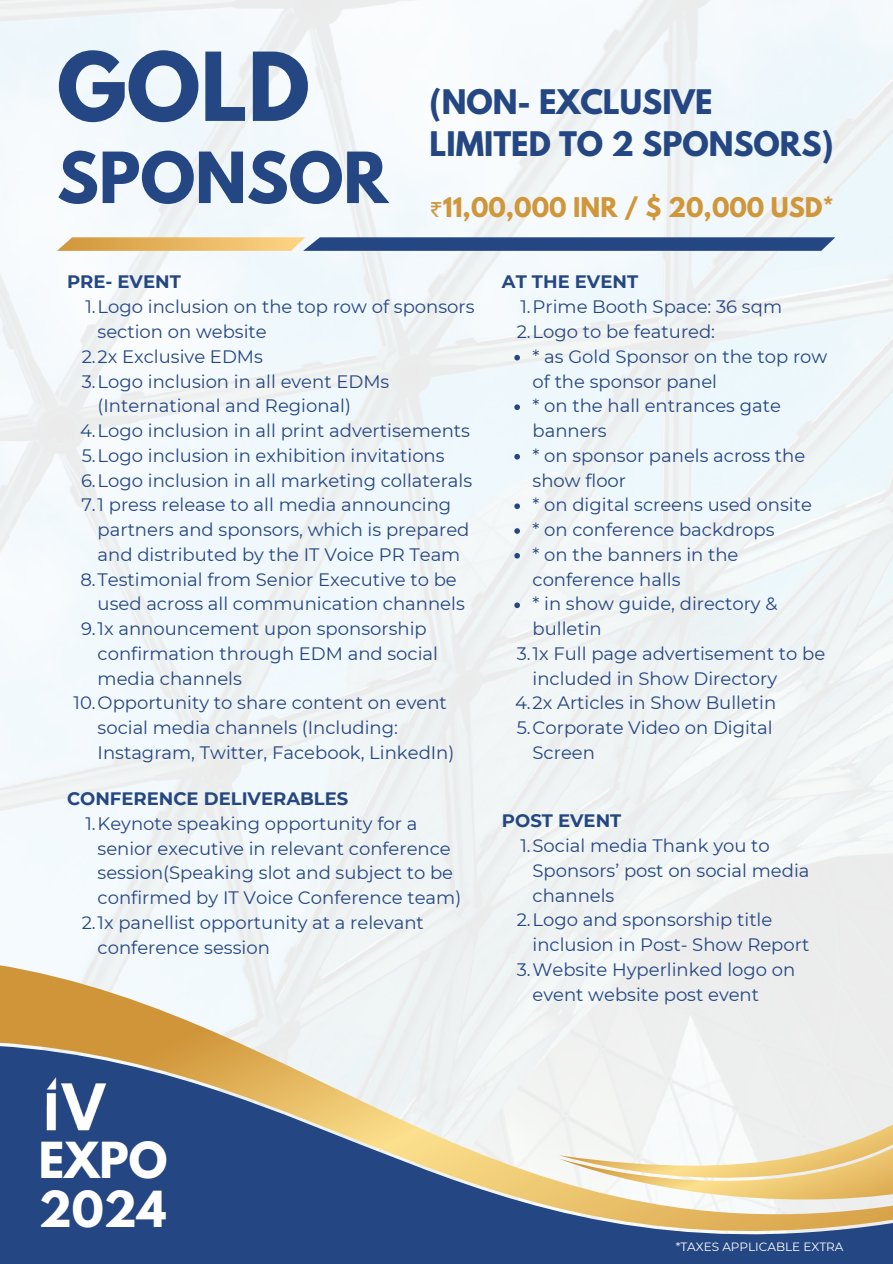
<style>
.page{position:relative;width:893px;height:1264px;background:#fff}
.page>*{position:absolute;margin:0;border:0;box-sizing:border-box;transform-origin:0 0}
.t1{font:700 84px "League Spartan";color:#244682}
.t2{font:700 62.4px "League Spartan";color:#244682}
.t3{font:700 43.95px/48.6px "League Spartan";color:#fff}
.t4{font:700 30px/41.7px "League Spartan";color:#244682}
.t5{font:700 24px "League Spartan";color:#d0963a}
.t6{font:18px/24.8px "Montserrat";color:#244682}
.t7{font:700 18px "Montserrat";color:#244682}
.t8{font:12px "Montserrat";color:#fff}
.s1{font-family:"Noto Sans Gurmukhi";font-weight:400}
</style>
<div class="page">
<svg style="left:57px;top:237px;width:778px;height:14px"></svg>
<svg style="left:0;top:959px;width:892px;height:85px;fill:#edefee"></svg>
<svg style="left:0;top:1044px;width:892px;height:219px;fill:#244682"></svg>
<svg style="left:558px;top:1100px;width:334px;height:112px"></svg>
<img style="left:39px;top:1067px;width:73px;height:73px">
<svg style="left:514px;top:355px;width:6px;height:5px"></svg>
<svg style="left:514px;top:404px;width:6px;height:6px"></svg>
<svg style="left:514px;top:454px;width:6px;height:5px"></svg>
<svg style="left:514px;top:503px;width:6px;height:6px"></svg>
<svg style="left:514px;top:528px;width:6px;height:6px"></svg>
<svg style="left:514px;top:553px;width:6px;height:5px"></svg>
<svg style="left:514px;top:602px;width:6px;height:6px"></svg>
<h1 class="t1" style="left:57px;top:45px;width:254px">GOLD</h1>
<h2 class="t2" style="left:57px;top:147px;width:332px">SPONSOR</h2>
<h3 class="t4" style="left:429px;top:85px;width:405px">(NON- EXCLUSIVE<br>LIMITED TO 2 SPONSORS)</h3>
<h3 class="t5" style="left:429px;top:195px;width:406px"><span class="s1">₹</span>11,00,000 INR / $ 20,000 USD*</h3>
<p class="t7" style="left:67px;top:271px;width:115px">PRE- EVENT</p>
<p class="t6" style="left:85px;top:294px;width:390px">1.Logo inclusion on the top row of sponsors</p>
<p class="t6" style="left:98px;top:319px;width:171px">section on website</p>
<p class="t6" style="left:82px;top:344px;width:183px">2.2x Exclusive EDMs</p>
<p class="t6" style="left:82px;top:368px;width:309px">3.Logo inclusion in all event EDMs</p>
<p class="t6" style="left:98px;top:393px;width:255px">(International and Regional)</p>
<p class="t6" style="left:80px;top:418px;width:391px">4.Logo inclusion in all print advertisements</p>
<p class="t6" style="left:82px;top:443px;width:364px">5.Logo inclusion in exhibition invitations</p>
<p class="t6" style="left:81px;top:467px;width:392px">6.Logo inclusion in all marketing collaterals</p>
<p class="t6" style="left:81px;top:492px;width:371px">7.1 press release to all media announcing</p>
<p class="t6" style="left:98px;top:517px;width:373px">partners and sponsors, which is prepared</p>
<p class="t6" style="left:98px;top:542px;width:364px">and distributed by the IT Voice PR Team</p>
<p class="t6" style="left:80px;top:566px;width:378px">8.Testimonial from Senior Executive to be</p>
<p class="t6" style="left:98px;top:591px;width:368px">used across all communication channels</p>
<p class="t6" style="left:81px;top:616px;width:347px">9.1x announcement upon sponsorship</p>
<p class="t6" style="left:98px;top:641px;width:342px">confirmation through EDM and social</p>
<p class="t6" style="left:98px;top:665px;width:146px">media channels</p>
<p class="t6" style="left:73px;top:690px;width:375px">10.Opportunity to share content on event</p>
<p class="t6" style="left:98px;top:715px;width:302px">social media channels (Including:</p>
<p class="t6" style="left:98px;top:740px;width:358px">Instagram, Twitter, Facebook, LinkedIn)</p>
<p class="t7" style="left:67px;top:787px;width:283px">CONFERENCE DELIVERABLES</p>
<p class="t6" style="left:85px;top:811px;width:333px">1.Keynote speaking opportunity for a</p>
<p class="t6" style="left:98px;top:835px;width:355px">senior executive in relevant conference</p>
<p class="t6" style="left:98px;top:860px;width:357px">session(Speaking slot and subject to be</p>
<p class="t6" style="left:98px;top:885px;width:365px">confirmed by IT Voice Conference team)</p>
<p class="t6" style="left:82px;top:910px;width:343px">2.1x panellist opportunity at a relevant</p>
<p class="t6" style="left:98px;top:934px;width:174px">conference session</p>
<p class="t7" style="left:502px;top:271px;width:138px">AT THE EVENT</p>
<p class="t6" style="left:516px;top:294px;width:267px">1.Prime Booth Space: 36 sqm<br>2.Logo to be featured:</p>
<p class="t6" style="left:532px;top:344px;width:296px">* as Gold Sponsor on the top row</p>
<p class="t6" style="left:532px;top:368px;width:186px">of the sponsor panel</p>
<p class="t6" style="left:532px;top:393px;width:250px">* on the hall entrances gate</p>
<p class="t6" style="left:532px;top:418px;width:76px">banners</p>
<p class="t6" style="left:532px;top:443px;width:274px">* on sponsor panels across the</p>
<p class="t6" style="left:532px;top:467px;width:95px">show floor</p>
<p class="t6" style="left:532px;top:492px;width:281px">* on digital screens used onsite</p>
<p class="t6" style="left:532px;top:517px;width:243px">* on conference backdrops</p>
<p class="t6" style="left:532px;top:542px;width:207px">* on the banners in the</p>
<p class="t6" style="left:532px;top:566px;width:149px">conference halls</p>
<p class="t6" style="left:532px;top:591px;width:246px">* in show guide, directory &amp;</p>
<p class="t6" style="left:532px;top:616px;width:71px">bulletin</p>
<p class="t6" style="left:516px;top:641px;width:310px">3.1x Full page advertisement to be</p>
<p class="t6" style="left:532px;top:665px;width:246px">included in Show Directory</p>
<p class="t6" style="left:515px;top:690px;width:263px">4.2x Articles in Show Bulletin</p>
<p class="t6" style="left:516px;top:715px;width:257px">5.Corporate Video on Digital</p>
<p class="t6" style="left:532px;top:740px;width:64px">Screen</p>
<p class="t7" style="left:502px;top:810px;width:121px">POST EVENT</p>
<p class="t6" style="left:520px;top:833px;width:251px">1.Social media Thank you to</p>
<p class="t6" style="left:532px;top:858px;width:278px">Sponsors’ post on social media</p>
<p class="t6" style="left:532px;top:882px;width:83px">channels</p>
<p class="t6" style="left:516px;top:907px;width:257px">2.Logo and sponsorship title</p>
<p class="t6" style="left:532px;top:932px;width:278px">inclusion in Post- Show Report</p>
<p class="t6" style="left:516px;top:957px;width:280px">3.Website Hyperlinked logo on</p>
<p class="t6" style="left:532px;top:981px;width:228px">event website post event</p>
<h3 class="t3" style="left:39px;top:1141px;width:130px">EXPO<br>2024</h3>
<p class="t8" style="left:675px;top:1239px;width:169px">*TAXES APPLICABLE EXTRA</p>
</div>
